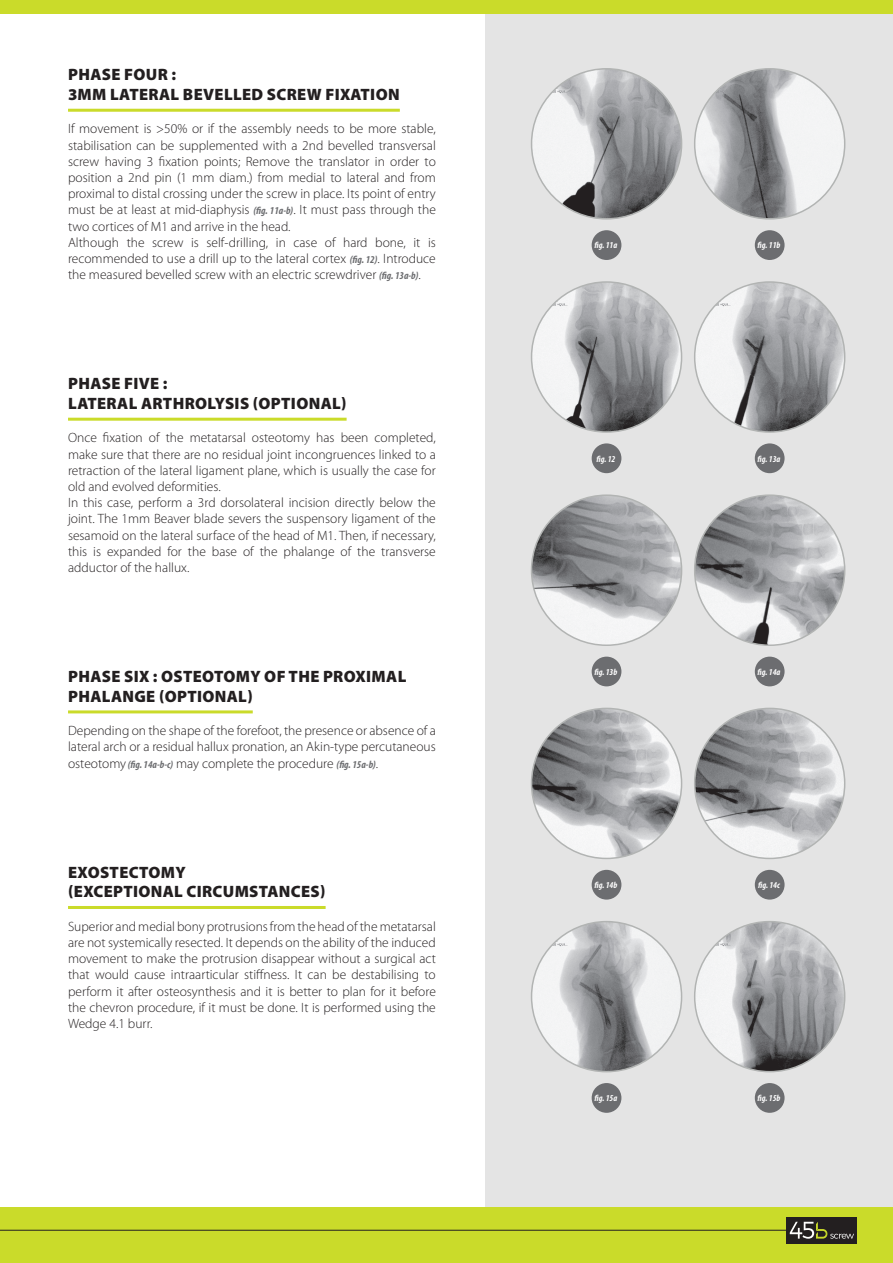
<style>
.page{position:relative;width:893px;height:1263px;background:#fff}
.page>*{position:absolute;margin:0;border:0;box-sizing:border-box;transform-origin:0 0}
.t1{font:900 16.5px/19.8px "Myriad Pro";letter-spacing:.02em;color:#231f20}
.t2{font:300 13.5px/16.2px "Myriad Pro";color:#231f20}
.t3{font:italic 700 condensed 9px "Myriad Pro";color:#fff}
.s1{font-weight:700;font-style:italic;font-stretch:condensed;font-size:10.5px;color:#6c6d70}
</style>
<div class="page">
<hr style="left:0;top:0;width:1px;height:1263px;background:#e4e4e4">
<div style="left:485px;top:0;width:408px;height:1263px;background:#e4e4e4"></div>
<div style="left:0;top:1208px;width:893px;height:55px;background:#cadb2a"></div>
<div style="left:0;top:0;width:893px;height:14px;background:#cadb2a"></div>
<div style="left:787px;top:1217px;width:70px;height:26px;background:#231f20"></div>
<hr style="left:0;top:1230px;width:789px;height:1px;background:#231f20">
<svg style="left:790px;top:1222px;width:64px;height:17px"></svg>
<hr style="left:68px;top:109px;width:332px;height:3px;background:#cadb2a">
<hr style="left:68px;top:418px;width:279px;height:3px;background:#cadb2a">
<hr style="left:68px;top:710px;width:185px;height:3px;background:#cadb2a">
<hr style="left:68px;top:906px;width:258px;height:3px;background:#cadb2a">
<img style="left:531px;top:69px;width:151px;height:150px;border-radius:75px">
<img style="left:531px;top:282px;width:151px;height:150px;border-radius:75px">
<img style="left:531px;top:495px;width:151px;height:150px;border-radius:75px">
<img style="left:531px;top:708px;width:151px;height:150px;border-radius:75px">
<img style="left:531px;top:922px;width:151px;height:150px;border-radius:75px">
<img style="left:695px;top:69px;width:150px;height:150px;border-radius:75px">
<img style="left:695px;top:282px;width:150px;height:150px;border-radius:75px">
<img style="left:695px;top:495px;width:150px;height:150px;border-radius:75px">
<img style="left:695px;top:708px;width:150px;height:150px;border-radius:75px">
<div style="left:592px;top:230px;width:29px;height:30px;background:#6c6d70;border-radius:50%"></div>
<div style="left:592px;top:443px;width:29px;height:30px;background:#6c6d70;border-radius:50%"></div>
<div style="left:592px;top:657px;width:29px;height:29px;background:#6c6d70;border-radius:50%"></div>
<div style="left:592px;top:870px;width:29px;height:29px;background:#6c6d70;border-radius:50%"></div>
<div style="left:592px;top:1083px;width:29px;height:30px;background:#6c6d70;border-radius:50%"></div>
<div style="left:755px;top:230px;width:30px;height:30px;background:#6c6d70;border-radius:50%"></div>
<div style="left:755px;top:443px;width:30px;height:30px;background:#6c6d70;border-radius:50%"></div>
<div style="left:755px;top:657px;width:30px;height:29px;background:#6c6d70;border-radius:50%"></div>
<div style="left:755px;top:870px;width:30px;height:29px;background:#6c6d70;border-radius:50%"></div>
<img style="left:695px;top:922px;width:150px;height:150px;border-radius:75px">
<div style="left:755px;top:1083px;width:30px;height:30px;background:#6c6d70;border-radius:50%"></div>
<p class="t1" style="left:68px;top:64px;width:333px">PHASE FOUR :<br>3MM LATERAL BEVELLED SCREW FIXATION</p>
<p class="t2" style="left:68px;top:121px;width:369px">If movement is &gt;50% or if the assembly needs to be more stable, stabilisation can be supplemented with a 2nd bevelled transversal screw having 3 fixation points; Remove the translator in order to position a 2nd pin (1 mm diam.) from medial to lateral and from proximal to distal crossing under the screw in place. Its point of entry must be at least at mid-diaphysis <span class="s1">(fig. 11a-b)</span>. It must pass through the two cortices of M1 and arrive in the head.<br>Although the screw is self-drilling, in case of hard bone, it is recommended to use a drill up to the lateral cortex <span class="s1">(fig. 12)</span>. Introduce the measured bevelled screw with an electric screwdriver <span class="s1">(fig. 13a-b)</span>.</p>
<p class="t1" style="left:68px;top:373px;width:280px">PHASE FIVE :<br>LATERAL ARTHROLYSIS (OPTIONAL)</p>
<p class="t2" style="left:68px;top:430px;width:369px">Once fixation of the metatarsal osteotomy has been completed, make sure that there are no residual joint incongruences linked to a retraction of the lateral ligament plane, which is usually the case for old and evolved deformities.<br>In this case, perform a 3rd dorsolateral incision directly below the joint. The 1mm Beaver blade severs the suspensory ligament of the sesamoid on the lateral surface of the head of M1. Then, if necessary, this is expanded for the base of the phalange of the transverse adductor of the hallux.</p>
<p class="t1" style="left:68px;top:666px;width:340px">PHASE SIX : OSTEOTOMY OF THE PROXIMAL<br>PHALANGE (OPTIONAL)</p>
<p class="t2" style="left:68px;top:722px;width:369px;text-align:justify">Depending on the shape of the forefoot, the presence or absence of a lateral arch or a residual hallux pronation, an Akin-type percutaneous osteotomy <span class="s1">(fig. 14a-b-c)</span> may complete the procedure <span class="s1">(fig. 15a-b)</span>.</p>
<p class="t1" style="left:68px;top:861px;width:259px">EXOSTECTOMY<br>(EXCEPTIONAL CIRCUMSTANCES)</p>
<p class="t2" style="left:68px;top:918px;width:369px;text-align:justify">Superior and medial bony protrusions from the head of the metatarsal are not systemically resected. It depends on the ability of the induced movement to make the protrusion disappear without a surgical act that would cause intraarticular stiffness. It can be destabilising to perform it after osteosynthesis and it is better to plan for it before the chevron procedure, if it must be done. It is performed using the Wedge 4.1 burr.</p>
<p class="t3" style="left:594px;top:240px;width:24px">fig. 11a</p>
<p class="t3" style="left:758px;top:240px;width:24px">fig. 11b</p>
<p class="t3" style="left:596px;top:453px;width:20px">fig. 12</p>
<p class="t3" style="left:758px;top:453px;width:24px">fig. 13a</p>
<p class="t3" style="left:594px;top:666px;width:24px">fig. 13b</p>
<p class="t3" style="left:758px;top:666px;width:24px">fig. 14a</p>
<p class="t3" style="left:594px;top:879px;width:24px">fig. 14b</p>
<p class="t3" style="left:758px;top:879px;width:23px">fig. 14c</p>
<p class="t3" style="left:594px;top:1093px;width:24px">fig. 15a</p>
<p class="t3" style="left:758px;top:1093px;width:24px">fig. 15b</p>
</div>
